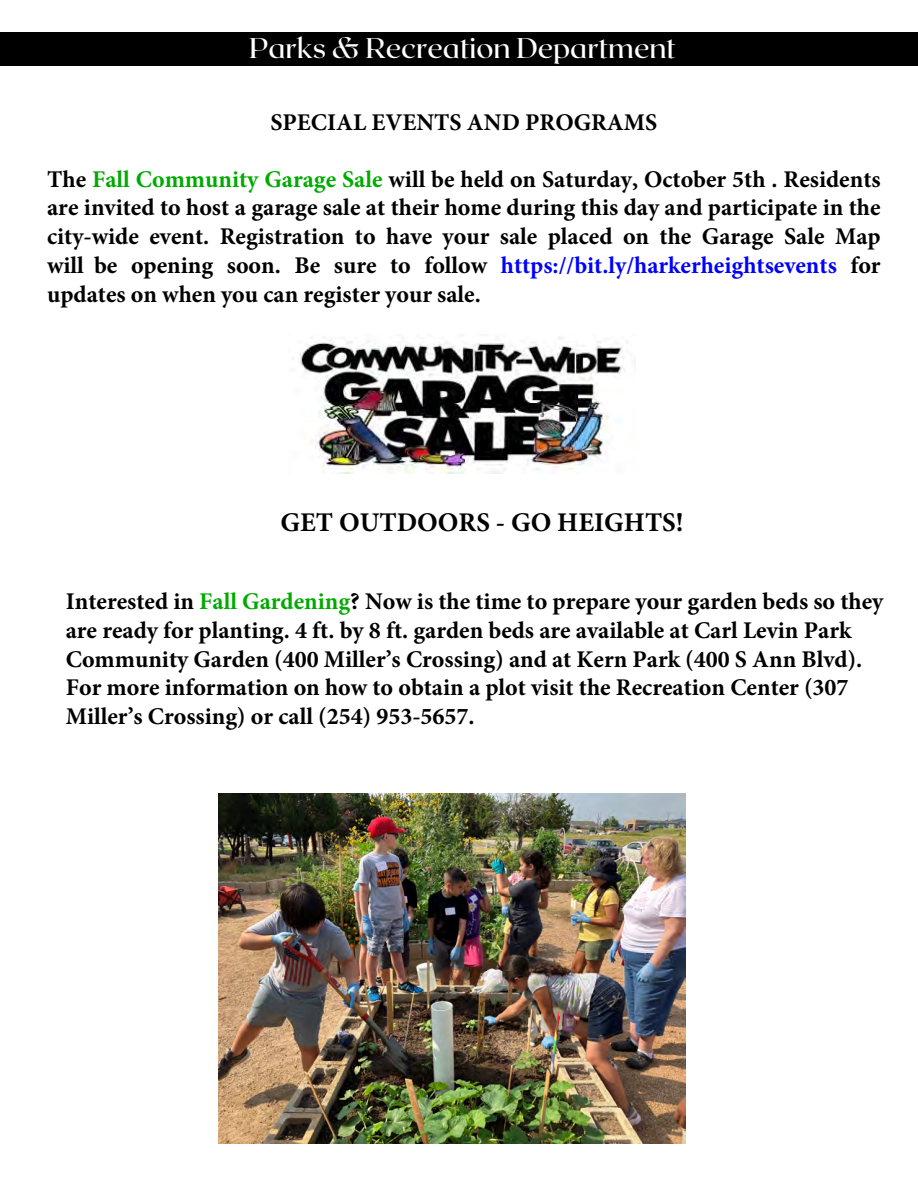
<style>
.page{position:relative;width:918px;height:1188px;background:#fff}
.page>*{position:absolute;margin:0;border:0;box-sizing:border-box;transform-origin:0 0}
.t1{font:500 28.35px "Roxborough CF";color:#fff}
.t2{font:700 27px "Minion Pro";color:#000}
.t3{font:700 24px/28.8px "Minion Pro";color:#000}
.s1{color:#0a0}
.s2{color:#00f}
</style>
<div class="page">
<div style="left:0;top:32px;width:918px;height:33px;background:#000"></div>
<img style="left:300px;top:334px;width:328px;height:140px">
<img style="left:219px;top:793px;width:467px;height:350px">
<p class="t1" style="left:249px;top:29px;width:428px">Parks &amp; Recreation Department</p>
<p class="t3" style="left:270px;top:107px;width:388px">SPECIAL EVENTS AND PROGRAMS</p>
<p class="t3" style="left:47px;top:164px;width:835px;text-align:justify">The <span class="s1">Fall Community Garage Sale</span> will be held on Saturday, October 5th . Residents are invited to host a garage sale at their home during this day and participate in the city-wide event. Registration to have your sale placed on the Garage Sale Map will be opening soon. Be sure to follow <span class="s2">https://bit.ly/harkerheightsevents</span> for updates on when you can register your sale.</p>
<p class="t2" style="left:281px;top:504px;width:405px">GET OUTDOORS - GO HEIGHTS!</p>
<p class="t3" style="left:66px;top:587px;width:819px">Interested in <span class="s1">Fall Gardening</span>? Now is the time to prepare your garden beds so they are ready for planting. 4 ft. by 8 ft. garden beds are available at Carl Levin Park Community Garden (400 Miller’s Crossing) and at Kern Park (400 S Ann Blvd).<br>For more information on how to obtain a plot visit the Recreation Center (307<br>Miller’s Crossing) or call (254) 953-5657.</p>
</div>
